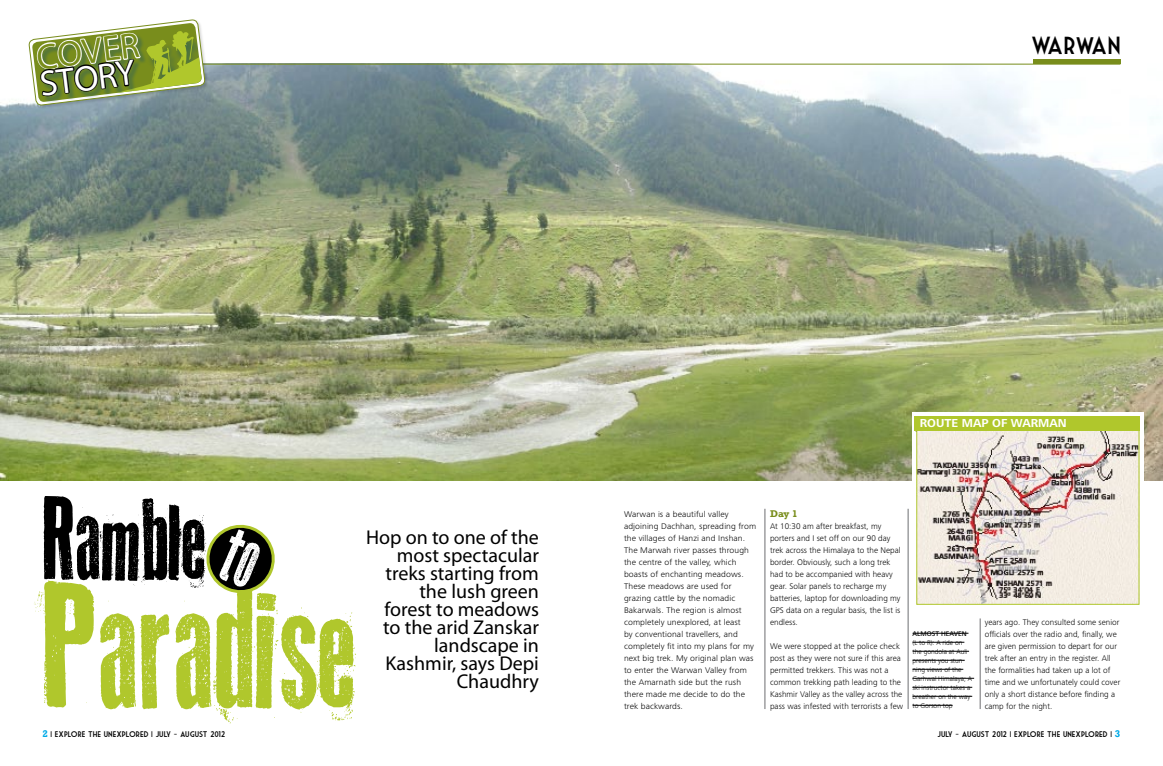
<style>
.page{position:relative;width:1163px;height:766px;background:#fff}
.page>*{position:absolute;margin:0;border:0;box-sizing:border-box;transform-origin:0 0}
.t1{font:190.4px "Old Typography";color:#b0c72c;scale:.81 1}
.t2{font:127.8px "Old Typography";color:#000;scale:.77 1}
.t3{font:36px/26.4px "Myriad Pro";color:#798d1c}
.t4{font:24px "Market Deco";letter-spacing:-.04em;color:#000}
.t5{font:20px/18px "Myriad Pro";color:#000;text-align:right}
.t6{font:700 12px "Frutiger Next Pro";color:#fff}
.t7{font:700 10px "Rockwell";color:#798d1c}
.t8{font:300 8.5px/12px "Frutiger Next Pro";letter-spacing:.005em;color:#000}
.t9{font:300 8.5px/12px "Frutiger Next Pro";letter-spacing:.005em;color:#000;scale:1.06 1}
.t10{font:8px "Market Deco";color:#000}
.t11{font:300 7px/9px "Frutiger Next Pro";color:#000}
.s1{color:#fff}
.s2{font-weight:500}
.s3{font-family:"Rockwell";font-weight:700;font-size:10px;color:#00aae7}
</style>
<div class="page">
<hr style="left:912px;top:633px;width:56px;height:1px;background:#000">
<hr style="left:912px;top:642px;width:52px;height:1px;background:#000">
<hr style="left:912px;top:651px;width:56px;height:1px;background:#000">
<hr style="left:912px;top:660px;width:52px;height:1px;background:#000">
<hr style="left:912px;top:669px;width:51px;height:1px;background:#000">
<hr style="left:912px;top:678px;width:61px;height:1px;background:#000">
<hr style="left:912px;top:687px;width:60px;height:1px;background:#000">
<hr style="left:912px;top:696px;width:60px;height:1px;background:#000">
<hr style="left:912px;top:705px;width:40px;height:1px;background:#000">
<hr style="left:907px;top:508px;width:1px;height:200px;background:#6d6e71">
<hr style="left:764px;top:508px;width:1px;height:200px;background:#6d6e71">
<hr style="left:979px;top:618px;width:1px;height:90px;background:#6d6e71">
<img style="left:0;top:64px;width:1162px;height:416px">
<hr style="left:1032px;top:60px;width:88px;height:4px;background:#798d1c">
<hr style="left:43px;top:64px;width:1077px;height:1px;background:#798d1c">
<div style="left:29px;top:20px;width:180px;height:90px;background:#000;opacity:.17"></div>
<svg style="left:29px;top:19px;width:176px;height:87px"></svg>
<svg style="left:912px;top:412px;width:231px;height:193px"></svg>
<img style="left:918px;top:432px;width:218px;height:170px">
<div style="left:916px;top:429px;width:222px;height:175px;border:1px solid #b0c72c"></div>
<div style="left:914px;top:416px;width:224px;height:16px;background:#b0c72c"></div>
<svg style="left:206px;top:524px;width:69px;height:70px"></svg>
<p class="t3" style="left:35px;top:44px;width:105px;rotate:-7deg">cover <span class="s1">story</span></p>
<p class="t4" style="left:1030px;top:32px;width:91px">WARWAN</p>
<p class="t2" style="left:43px;top:469px;width:215px">Ramble</p>
<p class="t1" style="left:43px;top:544px;width:390px">Paradise</p>
<p class="t5" style="left:366px;top:527px;width:174px">Hop on to one of the most spectacular treks starting from the lush green<br>forest to meadows to the arid Zanskar landscape in<br>Kashmir, says Depi</p>
<p class="t5" style="left:456px;top:671px;width:84px">Chaudhry</p>
<p class="t6" style="left:919px;top:416px;width:148px">ROUTE MAP OF WARMAN</p>
<p class="t9" style="left:624px;top:508px;width:126px">Warwan is a beautiful valley adjoining Dachhan, spreading from the villages of Hanzi and Inshan.<br>The Marwah river passes through the centre of the valley, which boasts of enchanting meadows.<br>These meadows are used for grazing cattle by the nomadic<br>Bakarwals. The region is almost completely unexplored, at least<br>by conventional travellers, and completely fit into my plans for my next big trek. My original plan was to enter the Warwan Valley from the Amarnath side but the rush there made me decide to do the trek backwards.</p>
<p class="t7" style="left:770px;top:507px;width:29px">Day 1</p>
<p class="t8" style="left:770px;top:520px;width:132px">At 10:30 am after breakfast, my porters and I set off on our 90 day trek across the Himalaya to the Nepal border. Obviously, such a long trek had to be accompanied with heavy gear. Solar panels to recharge my batteries, laptop for downloading my<br>GPS data on a regular basis, the list is endless.</p>
<p class="t8" style="left:770px;top:640px;width:135px">We were stopped at the police check post as they were not sure if this area permitted trekkers. This was not a common trekking path leading to the Kashmir Valley as the valley across the pass was infested with terrorists a few</p>
<p class="t11" style="left:912px;top:628px;width:61px"><span class="s2">ALMOST HEAVEN </span>(L to R): A ride on the gondola at Auli presents you stun&shy;ning views of the<br>Garhwal Himalaya; A ski instructor takes a breather on the way to Gorson top</p>
<p class="t8" style="left:984px;top:616px;width:137px">years ago. They consulted some senior officials over the radio and, finally, we are given permission to depart for our trek after an entry in the register. All the formalities had taken up a lot of time and we unfortunately could cover only a short distance before finding a camp for the night.</p>
<p class="t10" style="left:43px;top:730px;width:184px"><span class="s3">2</span> | EXPLORE THE UNEXPLORED | JULY - AUGUST 2012</p>
<p class="t10" style="left:937px;top:730px;width:184px">JULY - AUGUST 2012 | EXPLORE THE UNEXPLORED | <span class="s3">3</span></p>
</div>
